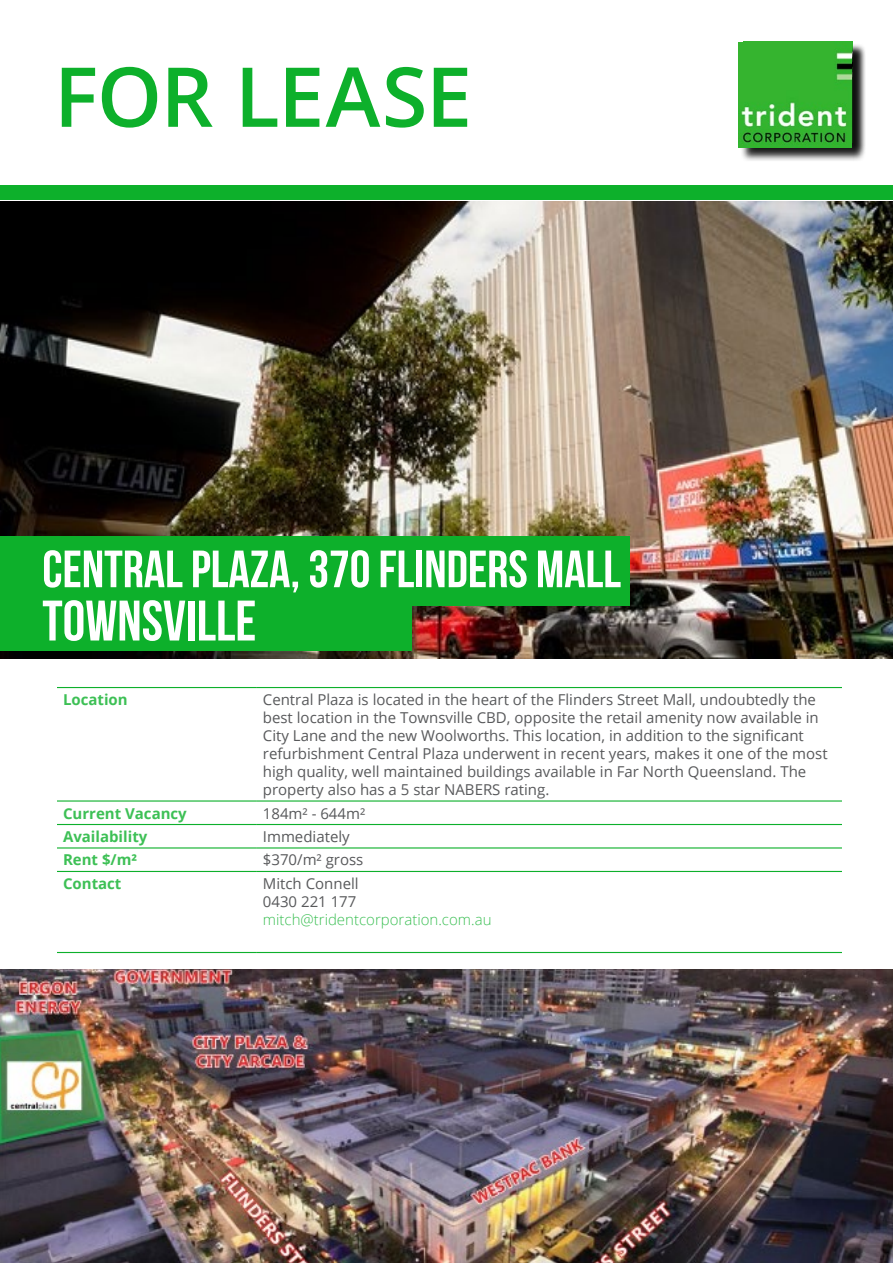
<style>
.page{position:relative;width:893px;height:1263px;background:#fff}
.page>*{position:absolute;margin:0;border:0;box-sizing:border-box;transform-origin:0 0}
.t1{font:600 82.65px "Open Sans";letter-spacing:-.015em;color:#0db02b}
.t2{font:57px "Bebas Neue";color:#fff}
.t3{font:52.35px "Bebas Neue";color:#fff}
.t4{font:15px/18px "Open Sans";color:#58595b}
.t5{font:700 15px "Open Sans";color:#3dc055}
.t6{font:300 15px "Open Sans";color:#3dc055}
</style>
<div class="page">
<div style="left:741px;top:45px;width:125px;height:117px;background:#000;opacity:.75"></div>
<img style="left:738px;top:43px;width:113px;height:104px">
<div style="left:0;top:185px;width:893px;height:15px;background:#0db02b"></div>
<hr style="left:57px;top:687px;width:200px;height:1px;background:#0db02b">
<hr style="left:257px;top:687px;width:585px;height:1px;background:#0db02b">
<hr style="left:57px;top:800px;width:200px;height:1px;background:#0db02b">
<hr style="left:257px;top:800px;width:585px;height:1px;background:#0db02b">
<hr style="left:57px;top:824px;width:200px;height:1px;background:#0db02b">
<hr style="left:257px;top:824px;width:585px;height:1px;background:#0db02b">
<hr style="left:57px;top:847px;width:200px;height:1px;background:#0db02b">
<hr style="left:257px;top:847px;width:585px;height:1px;background:#0db02b">
<hr style="left:57px;top:871px;width:200px;height:1px;background:#0db02b">
<hr style="left:257px;top:871px;width:585px;height:1px;background:#0db02b">
<hr style="left:57px;top:952px;width:200px;height:1px;background:#0db02b">
<hr style="left:257px;top:952px;width:585px;height:1px;background:#0db02b">
<img style="left:0;top:201px;width:893px;height:457px">
<div style="left:0;top:536px;width:629px;height:69px;background:#0db02b"></div>
<div style="left:0;top:605px;width:411px;height:45px;background:#0db02b"></div>
<img style="left:0;top:969px;width:893px;height:294px">
<h1 class="t1" style="left:54px;top:40px;width:420px">FOR LEASE</h1>
<h3 class="t3" style="left:42px;top:540px;width:580px">CENTRAL PLAZA, 370 FLINDERS MALL</h3>
<h2 class="t2" style="left:42px;top:589px;width:215px">TOWNSVILLE</h2>
<p class="t5" style="left:63px;top:689px;width:66px">Location</p>
<p class="t4" style="left:263px;top:690px;width:566px">Central Plaza is located in the heart of the Flinders Street Mall, undoubtedly the best location in the Townsville CBD, opposite the retail amenity now available in City Lane and the new Woolworths. This location, in addition to the significant refurbishment Central Plaza underwent in recent years, makes it one of the most high quality, well maintained buildings available in Far North Queensland. The property also has a 5 star NABERS rating.</p>
<p class="t5" style="left:63px;top:802px;width:125px">Current Vacancy</p>
<p class="t4" style="left:263px;top:804px;width:104px">184m² - 644m²</p>
<p class="t5" style="left:63px;top:826px;width:86px">Availability</p>
<p class="t4" style="left:263px;top:827px;width:88px">Immediately</p>
<p class="t5" style="left:63px;top:849px;width:76px">Rent $/m²</p>
<p class="t4" style="left:263px;top:851px;width:102px">$370/m² gross</p>
<p class="t5" style="left:63px;top:873px;width:60px">Contact</p>
<p class="t4" style="left:263px;top:874px;width:97px">Mitch Connell<br>0430 221 177</p>
<p class="t6" style="left:263px;top:909px;width:230px">mitch@tridentcorporation.com.au</p>
</div>
